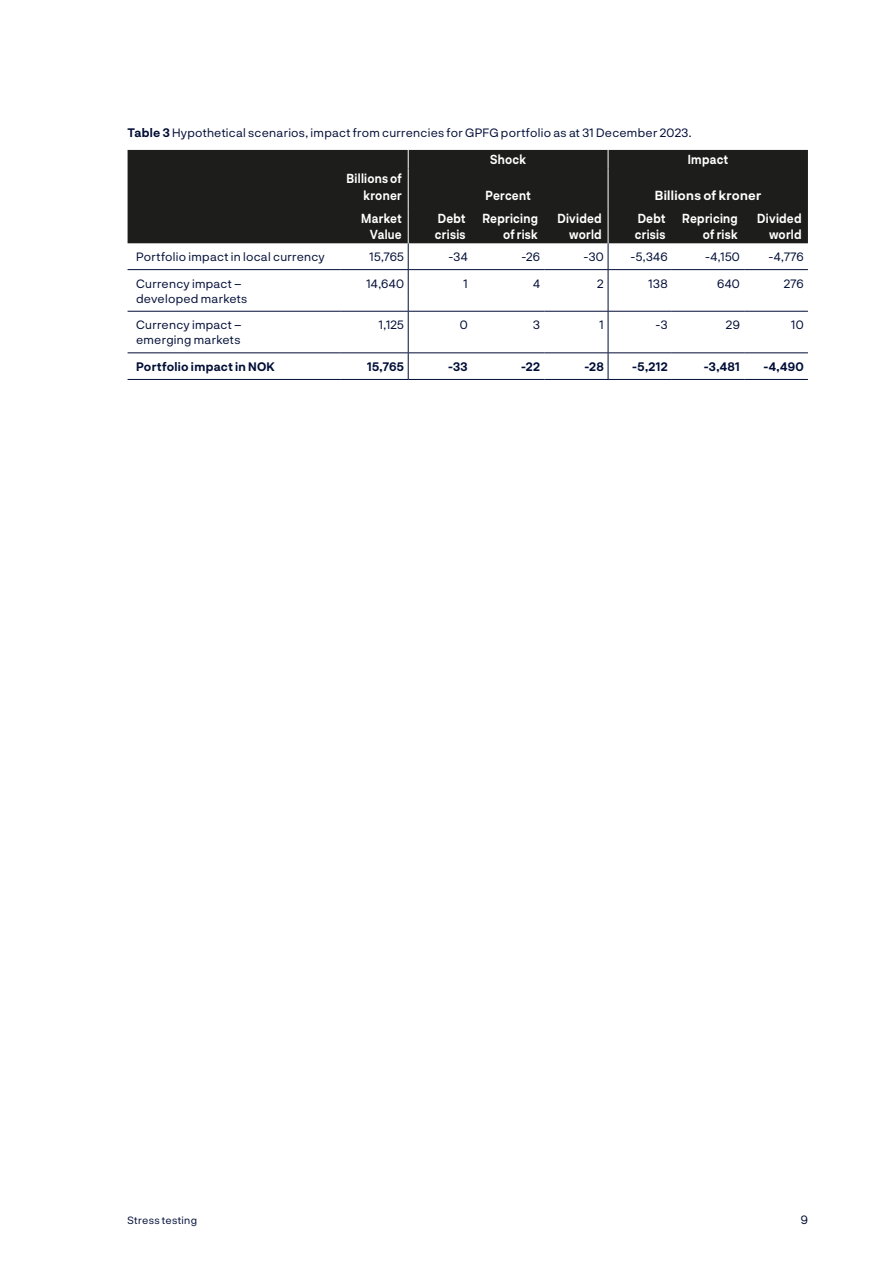
<style>
.page{position:relative;width:893px;height:1263px;background:#fff}
.page>*{position:absolute;margin:0;border:0;box-sizing:border-box;transform-origin:0 0}
.Tabell_hode{font:700 12.75px/16.5px "Norges Bank";letter-spacing:.02em;color:#fff;text-align:right;scale:.9 1}
.Tabell_hode-2{font:700 12.75px "Norges Bank";letter-spacing:.02em;color:#fff}
.Tabell_tekst{font:12px/15px "Norges Bank";letter-spacing:.02em;color:#000d36}
.Tabelltittel{font:12px "Norges Bank";letter-spacing:.02em;color:#000d36}
.Tabell_tekst-2{font:700 12px "Norges Bank";letter-spacing:.02em;color:#000d36}
.t1{font:10.5px "Norges Bank";letter-spacing:.03em;color:#000d36}
.s1{font-weight:700}
</style>
<div class="page">
<div style="left:128px;top:150px;width:680px;height:93px;background:#1d1d1b"></div>
<hr style="left:340px;top:269px;width:68px;height:1px;background:#000d36">
<hr style="left:408px;top:269px;width:64px;height:1px;background:#000d36">
<hr style="left:472px;top:269px;width:72px;height:1px;background:#000d36">
<hr style="left:544px;top:269px;width:64px;height:1px;background:#000d36">
<hr style="left:608px;top:269px;width:64px;height:1px;background:#000d36">
<hr style="left:672px;top:269px;width:72px;height:1px;background:#000d36">
<hr style="left:744px;top:269px;width:64px;height:1px;background:#000d36">
<hr style="left:128px;top:311px;width:212px;height:1px;background:#000d36">
<hr style="left:340px;top:311px;width:68px;height:1px;background:#000d36">
<hr style="left:408px;top:311px;width:64px;height:1px;background:#000d36">
<hr style="left:472px;top:311px;width:72px;height:1px;background:#000d36">
<hr style="left:544px;top:311px;width:64px;height:1px;background:#000d36">
<hr style="left:608px;top:311px;width:64px;height:1px;background:#000d36">
<hr style="left:672px;top:311px;width:72px;height:1px;background:#000d36">
<hr style="left:744px;top:311px;width:64px;height:1px;background:#000d36">
<hr style="left:128px;top:269px;width:212px;height:1px;background:#000d36">
<hr style="left:128px;top:353px;width:212px;height:1px;background:#000d36">
<hr style="left:340px;top:353px;width:68px;height:1px;background:#000d36">
<hr style="left:408px;top:353px;width:64px;height:1px;background:#000d36">
<hr style="left:472px;top:353px;width:72px;height:1px;background:#000d36">
<hr style="left:544px;top:353px;width:64px;height:1px;background:#000d36">
<hr style="left:608px;top:353px;width:64px;height:1px;background:#000d36">
<hr style="left:672px;top:353px;width:72px;height:1px;background:#000d36">
<hr style="left:744px;top:353px;width:64px;height:1px;background:#000d36">
<hr style="left:128px;top:379px;width:212px;height:1px;background:#000d36">
<hr style="left:340px;top:379px;width:68px;height:1px;background:#000d36">
<hr style="left:408px;top:379px;width:64px;height:1px;background:#000d36">
<hr style="left:472px;top:379px;width:72px;height:1px;background:#000d36">
<hr style="left:544px;top:379px;width:64px;height:1px;background:#000d36">
<hr style="left:608px;top:379px;width:64px;height:1px;background:#000d36">
<hr style="left:672px;top:379px;width:72px;height:1px;background:#000d36">
<hr style="left:744px;top:379px;width:64px;height:1px;background:#000d36">
<svg style="left:408px;top:243px;width:1px;height:26px"></svg>
<svg style="left:608px;top:243px;width:1px;height:26px"></svg>
<hr style="left:408px;top:270px;width:1px;height:41px;background:#000d36">
<hr style="left:608px;top:270px;width:1px;height:41px;background:#000d36">
<hr style="left:408px;top:311px;width:1px;height:42px;background:#000d36">
<hr style="left:608px;top:311px;width:1px;height:42px;background:#000d36">
<svg style="left:408px;top:353px;width:1px;height:26px"></svg>
<svg style="left:608px;top:353px;width:1px;height:26px"></svg>
<svg style="left:408px;top:150px;width:1px;height:19px"></svg>
<svg style="left:608px;top:150px;width:1px;height:19px"></svg>
<hr style="left:408px;top:169px;width:1px;height:39px;background:#fff">
<hr style="left:608px;top:169px;width:1px;height:39px;background:#fff">
<hr style="left:408px;top:208px;width:1px;height:35px;background:#fff">
<hr style="left:608px;top:208px;width:1px;height:35px;background:#fff">
<p class="Tabelltittel" style="left:128px;top:125px;width:565px"><span class="s1">Table 3</span> Hypothetical scenarios, impact from currencies for GPFG portfolio as at 31 December 2023.</p>
<p class="Tabell_hode" style="left:490px;top:151px;width:41px">Shock</p>
<p class="Tabell_hode" style="left:688px;top:151px;width:46px">Impact</p>
<p class="Tabell_hode" style="left:347px;top:170px;width:63px">Billions of kroner</p>
<p class="Tabell_hode" style="left:485px;top:186px;width:52px">Percent</p>
<p class="Tabell_hode-2" style="left:655px;top:186px;width:108px">Billions of kroner</p>
<p class="Tabell_hode" style="left:361px;top:209px;width:47px">Market<br>Value</p>
<p class="Tabell_hode" style="left:435px;top:209px;width:36px;text-align:left">Debt crisis</p>
<p class="Tabell_hode" style="left:482px;top:209px;width:63px">Repricing of risk</p>
<p class="Tabell_hode" style="left:557px;top:209px;width:51px">Divided world</p>
<p class="Tabell_hode" style="left:635px;top:209px;width:36px;text-align:left">Debt crisis</p>
<p class="Tabell_hode" style="left:682px;top:209px;width:63px">Repricing of risk</p>
<p class="Tabell_hode" style="left:757px;top:209px;width:51px">Divided world</p>
<p class="Tabell_tekst" style="left:136px;top:249px;width:190px">Portfolio impact in local currency</p>
<p class="Tabell_tekst" style="left:369px;top:249px;width:36px">15,765</p>
<p class="Tabell_tekst" style="left:448px;top:249px;width:21px">-34</p>
<p class="Tabell_tekst" style="left:521px;top:249px;width:20px">-26</p>
<p class="Tabell_tekst" style="left:583px;top:249px;width:22px">-30</p>
<p class="Tabell_tekst" style="left:630px;top:249px;width:39px">-5,346</p>
<p class="Tabell_tekst" style="left:705px;top:249px;width:36px">-4,150</p>
<p class="Tabell_tekst" style="left:768px;top:249px;width:37px">-4,776</p>
<p class="Tabell_tekst" style="left:136px;top:275px;width:113px">Currency impact – developed markets</p>
<p class="Tabell_tekst" style="left:367px;top:275px;width:39px">14,640</p>
<p class="Tabell_tekst" style="left:463px;top:275px;width:6px">1</p>
<p class="Tabell_tekst" style="left:533px;top:275px;width:8px">4</p>
<p class="Tabell_tekst" style="left:597px;top:275px;width:8px">2</p>
<p class="Tabell_tekst" style="left:649px;top:275px;width:20px">138</p>
<p class="Tabell_tekst" style="left:717px;top:275px;width:24px">640</p>
<p class="Tabell_tekst" style="left:784px;top:275px;width:21px">276</p>
<p class="Tabell_tekst" style="left:136px;top:317px;width:107px">Currency impact – emerging markets</p>
<p class="Tabell_tekst" style="left:379px;top:317px;width:26px">1,125</p>
<p class="Tabell_tekst" style="left:460px;top:317px;width:9px">0</p>
<p class="Tabell_tekst" style="left:533px;top:317px;width:8px">3</p>
<p class="Tabell_tekst" style="left:599px;top:317px;width:6px">1</p>
<p class="Tabell_tekst" style="left:655px;top:317px;width:14px">-3</p>
<p class="Tabell_tekst" style="left:726px;top:317px;width:15px">29</p>
<p class="Tabell_tekst" style="left:791px;top:317px;width:14px">10</p>
<p class="Tabell_tekst-2" style="left:136px;top:358px;width:140px">Portfolio impact in NOK</p>
<p class="Tabell_tekst-2" style="left:367px;top:358px;width:38px">15,765</p>
<p class="Tabell_tekst-2" style="left:448px;top:358px;width:21px">-33</p>
<p class="Tabell_tekst-2" style="left:521px;top:358px;width:20px">-22</p>
<p class="Tabell_tekst-2" style="left:584px;top:358px;width:21px">-28</p>
<p class="Tabell_tekst-2" style="left:632px;top:358px;width:37px">-5,212</p>
<p class="Tabell_tekst-2" style="left:704px;top:358px;width:38px">-3,481</p>
<p class="Tabell_tekst-2" style="left:763px;top:358px;width:42px">-4,490</p>
<p class="t1" style="left:128px;top:1213px;width:71px">Stress testing</p>
<p class="Tabelltittel" style="left:801px;top:1211px;width:9px">9</p>
</div>
